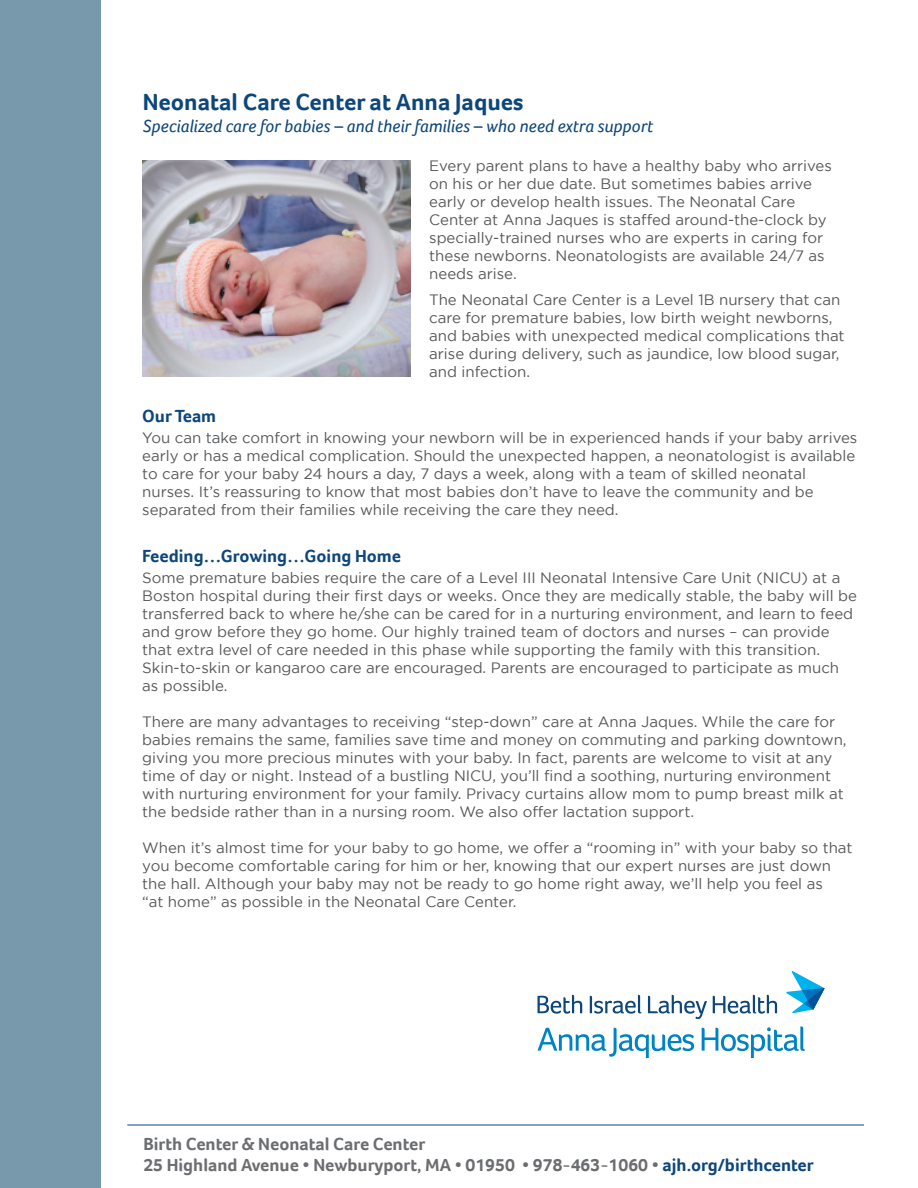
<style>
.page{position:relative;width:918px;height:1188px;background:#fff}
.page>*{position:absolute;margin:0;border:0;box-sizing:border-box;transform-origin:0 0}
.t1{font:700 24px "Foco";color:#0d467b}
.t2{font:700 18px/21.6px "Foco";color:#6c6d70}
.t3{font:italic 18px "Foco";color:#0d467b}
.t4{font:700 18px "Foco";color:#0d467b}
.t5{font:15px/18px "Gotham";color:#57585a}
.s1{color:#0d467b}
</style>
<div class="page">
<div style="left:0;top:0;width:101px;height:1188px;background:#7898ac"></div>
<img style="left:142px;top:160px;width:269px;height:216px">
<svg style="left:538px;top:1028px;width:156px;height:30px"></svg>
<svg style="left:702px;top:1026px;width:103px;height:32px"></svg>
<svg style="left:538px;top:995px;width:44px;height:19px"></svg>
<svg style="left:590px;top:995px;width:51px;height:19px"></svg>
<svg style="left:648px;top:995px;width:59px;height:24px"></svg>
<svg style="left:713px;top:995px;width:64px;height:19px"></svg>
<svg style="left:786px;top:971px;width:38px;height:42px"></svg>
<hr style="left:127px;top:1125px;width:737px;height:1px;background:#0d467b">
<h1 class="t1" style="left:143px;top:86px;width:382px">Neonatal Care Center at Anna Jaques</h1>
<p class="t3" style="left:143px;top:114px;width:512px">Specialized care for babies – and their families – who need extra support</p>
<p class="t5" style="left:429px;top:157px;width:404px">Every parent plans to have a healthy baby who arrives on his or her due date. But sometimes babies arrive early or develop health issues. The Neonatal Care Center at Anna Jaques is staffed around-the-clock by specially-trained nurses who are experts in caring for these newborns. Neonatologists are available 24/7 as needs arise.</p>
<p class="t5" style="left:429px;top:290px;width:417px">The Neonatal Care Center is a Level 1B nursery that can care for premature babies, low birth weight newborns, and babies with unexpected medical complications that arise during delivery, such as jaundice, low blood sugar, and infection.</p>
<p class="t4" style="left:142px;top:404px;width:76px">Our Team</p>
<p class="t5" style="left:142px;top:428px;width:717px">You can take comfort in knowing your newborn will be in experienced hands if your baby arrives early or has a medical complication. Should the unexpected happen, a neonatologist is available to care for your baby 24 hours a day, 7 days a week, along with a team of skilled neonatal nurses. It’s reassuring to know that most babies don’t have to leave the community and be separated from their families while receiving the care they need.</p>
<p class="t4" style="left:142px;top:544px;width:260px">Feeding…Growing…Going Home</p>
<p class="t5" style="left:142px;top:568px;width:716px">Some premature babies require the care of a Level III Neonatal Intensive Care Unit (NICU) at a Boston hospital during their first days or weeks. Once they are medically stable, the baby will be transferred back to where he/she can be cared for in a nurturing environment, and learn to feed and grow before they go home. Our highly trained team of doctors and nurses – can provide that extra level of care needed in this phase while supporting the family with this transition.<br>Skin-to-skin or kangaroo care are encouraged. Parents are encouraged to participate as much as possible.</p>
<p class="t5" style="left:142px;top:712px;width:706px">There are many advantages to receiving “step-down” care at Anna Jaques. While the care for babies remains the same, families save time and money on commuting and parking downtown, giving you more precious minutes with your baby. In fact, parents are welcome to visit at any time of day or night. Instead of a bustling NICU, you’ll find a soothing, nurturing environment with nurturing environment for your family. Privacy curtains allow mom to pump breast milk at the bedside rather than in a nursing room. We also offer lactation support.</p>
<p class="t5" style="left:142px;top:838px;width:712px">When it’s almost time for your baby to go home, we offer a “rooming in” with your baby so that you become comfortable caring for him or her, knowing that our expert nurses are just down the hall. Although your baby may not be ready to go home right away, we’ll help you feel as<br>“at home” as possible in the Neonatal Care Center.</p>
<p class="t2" style="left:143px;top:1133px;width:672px">Birth Center &amp; Neonatal Care Center<br>25 Highland Avenue • Newburyport, MA • 01950 • 978-463-1060 • <span class="s1">ajh.org/birthcenter</span></p>
</div>
